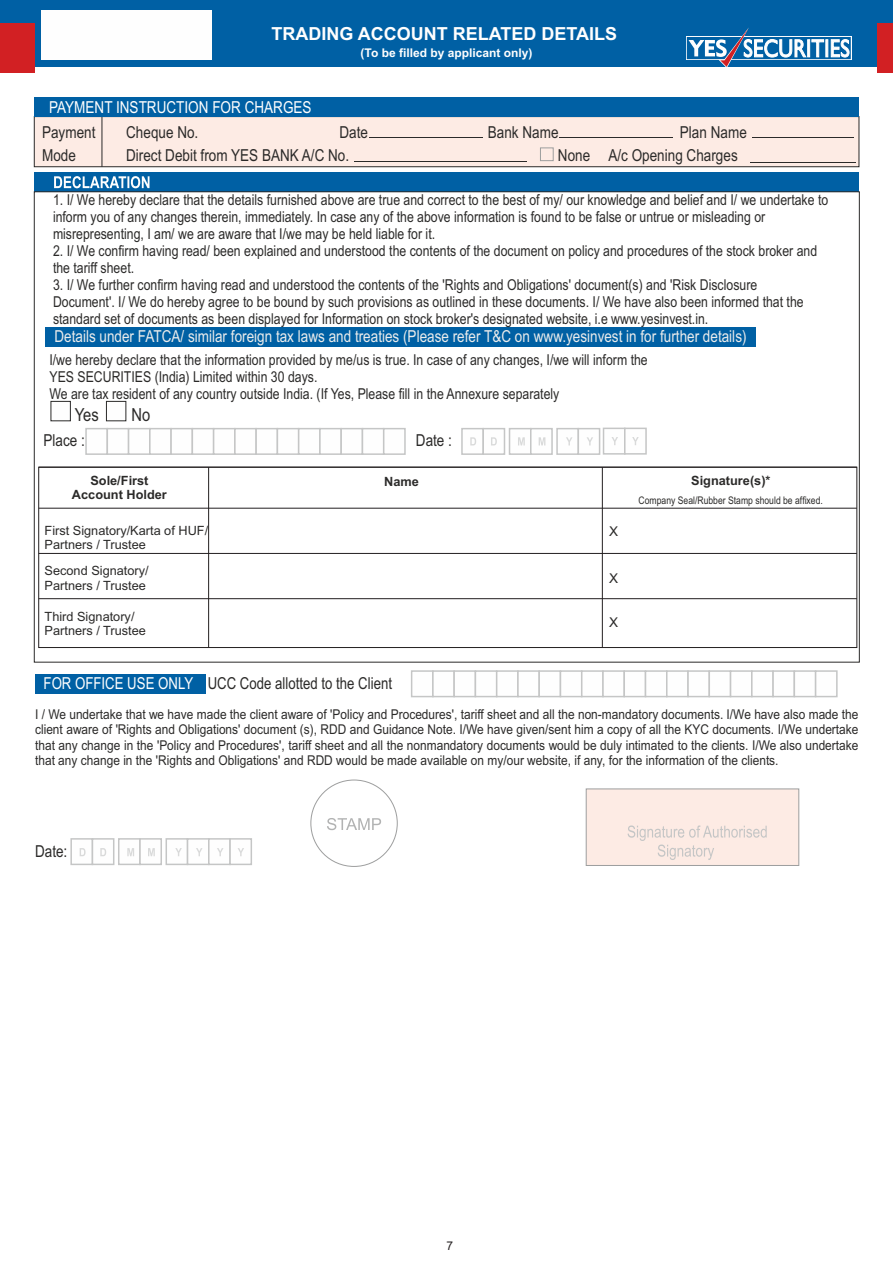
<style>
.page{position:relative;width:893px;height:1263px;background:#fff}
.page>*{position:absolute;margin:0;border:0;box-sizing:border-box;transform-origin:0 0}
.t1{font:700 18px "Arial";color:#fefefe}
.t2{font:18px "Arial Narrow";color:#2b2a29}
.t3{font:16.5px "Arial Narrow";color:#2b2a29}
.t4{font:16.5px "Arial Narrow";color:#ebecec}
.t5{font:16.5px "Arial Narrow";color:#fefefe}
.t6{font:15px/17px "Arial Narrow";color:#2b2a29}
.t7{font:13.5px/15.3px "Arial Narrow";color:#2b2a29;text-align:justify;scale:1.08 1}
.t8{font:13.5px "Arial";color:#2b2a29}
.t9{font:12.75px "Arial";color:#2b2a29}
.t10{font:700 12.75px/14.2px "Arial";color:#2b2a29;text-align:center}
.t11{font:700 12px "Arial";color:#fefefe}
.t12{font:12px "Arial";color:#231f20}
.t13{font:10.5px "Arial Narrow";color:#2b2a29}
.s1{color:#fefefe}
</style>
<div class="page">
<div style="left:0;top:0;width:893px;height:67px;background:#0060a4"></div>
<div style="left:877px;top:24px;width:16px;height:49px;background:#d22023"></div>
<div style="left:0;top:24px;width:35px;height:49px;background:#d22023"></div>
<svg style="left:687px;top:28px;width:164px;height:39px"></svg>
<div style="left:41px;top:10px;width:171px;height:50px;background:#fefefe"></div>
<div style="left:34px;top:173px;width:825px;height:19px;background:#0060a4"></div>
<svg style="left:54px;top:176px;width:96px;height:12px"></svg>
<div style="left:34px;top:98px;width:825px;height:19px;background:#0060a4"></div>
<div style="left:45px;top:327px;width:711px;height:20px;background:#0060a4"></div>
<svg style="left:85px;top:400px;width:321px;height:55px"></svg>
<svg style="left:50px;top:400px;width:21px;height:22px"></svg>
<div style="left:34px;top:117px;width:825px;height:50px;background:#fdebe4"></div>
<svg style="left:461px;top:427px;width:186px;height:28px"></svg>
<div style="left:310px;top:780px;width:88px;height:87px;background:#fff;border:1px solid #9d9e9e;border-radius:50%"></div>
<svg style="left:327px;top:818px;width:54px;height:12px"></svg>
<svg style="left:585px;top:788px;width:214px;height:78px;background:#f7e7e0"></svg>
<svg style="left:70px;top:838px;width:182px;height:28px"></svg>
<div style="left:35px;top:674px;width:171px;height:19px;background:#0060a4"></div>
<svg style="left:411px;top:670px;width:427px;height:28px"></svg>
<hr style="left:39px;top:508px;width:818px;height:1px;background:#231f20">
<hr style="left:39px;top:553px;width:818px;height:1px;background:#231f20">
<hr style="left:39px;top:598px;width:818px;height:1px;background:#231f20">
<hr style="left:602px;top:467px;width:1px;height:180px;background:#231f20">
<hr style="left:208px;top:467px;width:1px;height:180px;background:#231f20">
<div style="left:38px;top:467px;width:819px;height:181px;border:1px solid #231f20"></div>
<p class="t1" style="left:271px;top:27px;width:347px">TRADING ACCOUNT RELATED DETAILS</p>
<p class="t11" style="left:361px;top:48px;width:173px">(To be filled by applicant only)</p>
<p class="t5" style="left:49px;top:101px;width:264px">PAYMENT INSTRUCTION FOR CHARGES</p>
<p class="t3" style="left:42px;top:126px;width:55px">Payment</p>
<p class="t3" style="left:126px;top:126px;width:74px">Cheque No.</p>
<p class="t3" style="left:340px;top:126px;width:30px">Date</p>
<p class="t3" style="left:488px;top:126px;width:72px">Bank Name</p>
<p class="t3" style="left:680px;top:126px;width:68px">Plan Name</p>
<p class="t3" style="left:42px;top:149px;width:35px">Mode</p>
<p class="t3" style="left:126px;top:149px;width:225px">Direct Debit from YES BANK A/C No.</p>
<p class="t3" style="left:558px;top:149px;width:181px">None A/c Opening Charges</p>
<p class="t6" style="left:53px;top:192px;width:777px">1. I/ We hereby declare that the details furnished above are true and correct to the best of my/ our knowledge and belief and I/ we undertake to inform you of any changes therein, immediately. In case any of the above information is found to be false or untrue or misleading or misrepresenting, I am/ we are aware that I/we may be held liable for it.</p>
<p class="t6" style="left:53px;top:243px;width:766px">2. I/ We confirm having read/ been explained and understood the contents of the document on policy and procedures of the stock broker and the tariff sheet.</p>
<p class="t6" style="left:53px;top:277px;width:752px">3. I/ We further confirm having read and understood the contents of the 'Rights and Obligations' document(s) and 'Risk Disclosure<br>Document'. I/ We do hereby agree to be bound by such provisions as outlined in these documents. I/ We have also been informed that the standard set of documents as been displayed for Information on stock broker's designated website, i.e www.yesinvest.in.</p>
<p class="t4" style="left:54px;top:330px;width:694px">Details under FATCA/ similar foreign tax laws and treaties (Please refer T&amp;C on www.yesinvest in for further details)</p>
<p class="t6" style="left:49px;top:352px;width:600px">I/we hereby declare that the information provided by me/us is true. In case of any changes, I/we will inform the<br>YES SECURITIES (India) Limited within 30 days.<br>We are tax resident of any country outside India. (If Yes, Please fill in the Annexure separately</p>
<p class="t2" style="left:75px;top:408px;width:26px">Yes</p>
<p class="t2" style="left:132px;top:408px;width:20px">No</p>
<p class="t3" style="left:43px;top:434px;width:43px">Place :</p>
<p class="t3" style="left:416px;top:434px;width:38px">Date :</p>
<p class="t10" style="left:72px;top:475px;width:96px">Sole/First<br>Account Holder</p>
<p class="t10" style="left:384px;top:475px;width:36px">Name</p>
<p class="t10" style="left:691px;top:475px;width:81px">Signature(s)*</p>
<p class="t13" style="left:639px;top:496px;width:186px">Company Seal/Rubber Stamp should be affixed.</p>
<p class="t9" style="left:45px;top:526px;width:165px">First Signatory/Karta of HUF/</p>
<p class="t9" style="left:45px;top:566px;width:106px">Second Signatory/</p>
<p class="t8" style="left:609px;top:573px;width:11px">X</p>
<p class="t9" style="left:45px;top:611px;width:91px">Third Signatory/</p>
<p class="t8" style="left:609px;top:526px;width:11px">X</p>
<p class="t9" style="left:45px;top:540px;width:103px">Partners / Trustee</p>
<p class="t9" style="left:45px;top:581px;width:103px">Partners / Trustee</p>
<p class="t9" style="left:45px;top:626px;width:103px">Partners / Trustee</p>
<p class="t8" style="left:609px;top:618px;width:11px">X</p>
<p class="t3" style="left:44px;top:677px;width:350px"><span class="s1">FOR OFFICE USE ONLY</span> UCC Code allotted to the Client</p>
<p class="t7" style="left:35px;top:708px;width:764px">I / We undertake that we have made the client aware of 'Policy and Procedures', tariff sheet and all the non-mandatory documents. I/We have also made the client aware of 'Rights and Obligations' document (s), RDD and Guidance Note. I/We have given/sent him a copy of all the KYC documents. I/We undertake that any change in the 'Policy and Procedures', tariff sheet and all the nonmandatory documents would be duly intimated to the clients. I/We also undertake that any change in the 'Rights and Obligations' and RDD would be made available on my/our website, if any, for the information of the clients.</p>
<p class="t3" style="left:35px;top:845px;width:34px">Date:</p>
<p class="t12" style="left:446px;top:1241px;width:8px">7</p>
</div>
